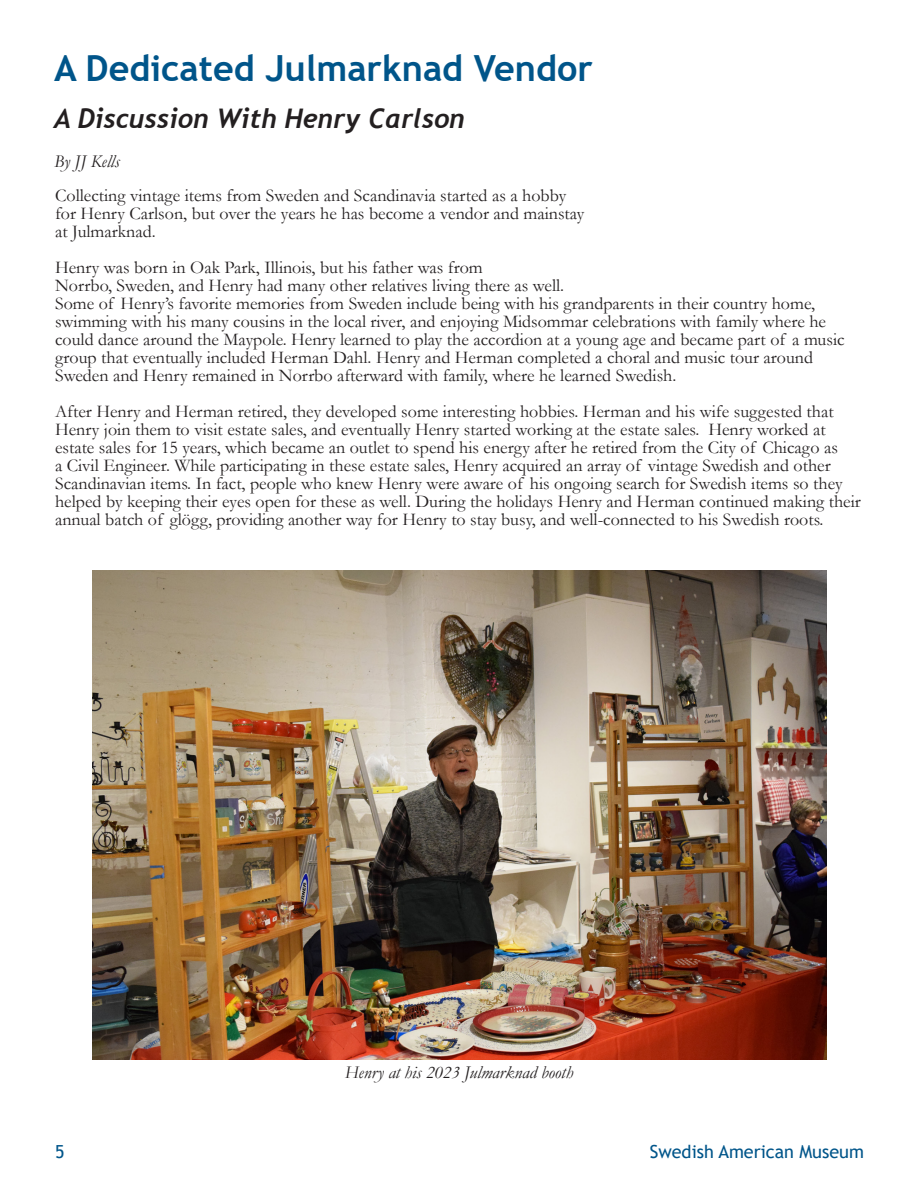
<style>
.page{position:relative;width:918px;height:1188px;background:#fff}
.page>*{position:absolute;margin:0;border:0;box-sizing:border-box;transform-origin:0 0}
.t1{font:700 36px "Trebuchet MS";color:#00558a}
.t2{font:italic 700 27px "Trebuchet";color:#231f20}
.t3{font:18px/18px "Garamond";color:#231f20}
.t4{font:italic 18px "Garamond";color:#231f20}
.t5{font:18px "Trebuchet MS";color:#00558a}
</style>
<div class="page">
<img style="left:92px;top:570px;width:735px;height:489px">
<p class="t1" style="left:54px;top:45px;width:540px">A Dedicated Julmarknad Vendor</p>
<p class="t2" style="left:54px;top:101px;width:412px">A Discussion With Henry Carlson</p>
<p class="t4" style="left:54px;top:149px;width:67px">By JJ Kells</p>
<p class="t3" style="left:55px;top:186px;width:513px">Collecting vintage items from Sweden and Scandinavia started as a hobby</p>
<p class="t3" style="left:55px;top:204px;width:531px">for Henry Carlson, but over the years he has become a vendor and mainstay</p>
<p class="t3" style="left:55px;top:222px;width:102px">at Julmarknad.</p>
<p class="t3" style="left:55px;top:258px;width:429px">Henry was born in Oak Park, Illinois, but his father was from</p>
<p class="t3" style="left:55px;top:276px;width:511px">Norrbo, Sweden, and Henry had many other relatives living there as well.</p>
<p class="t3" style="left:55px;top:294px;width:791px">Some of Henry’s favorite memories from Sweden include being with his grandparents in their country home, swimming with his many cousins in the local river, and enjoying Midsommar celebrations with family where he could dance around the Maypole. Henry learned to play the accordion at a young age and became part of a music group that eventually included Herman Dahl. Henry and Herman completed a choral and music tour around Sweden and Henry remained in Norrbo afterward with family, where he learned Swedish.</p>
<p class="t3" style="left:55px;top:402px;width:807px">After Henry and Herman retired, they developed some interesting hobbies. Herman and his wife suggested that Henry join them to visit estate sales, and eventually Henry started working at the estate sales. Henry worked at estate sales for 15 years, which became an outlet to spend his energy after he retired from the City of Chicago as<br>a Civil Engineer. While participating in these estate sales, Henry acquired an array of vintage Swedish and other Scandinavian items. In fact, people who knew Henry were aware of his ongoing search for Swedish items so they helped by keeping their eyes open for these as well. During the holidays Henry and Herman continued making their annual batch of glögg, providing another way for Henry to stay busy, and well-connected to his Swedish roots.</p>
<p class="t4" style="left:345px;top:1060px;width:230px">Henry at his 2023 Julmarknad booth</p>
<p class="t5" style="left:55px;top:1140px;width:11px">5</p>
<p class="t5" style="left:650px;top:1140px;width:216px">Swedish American Museum</p>
</div>
